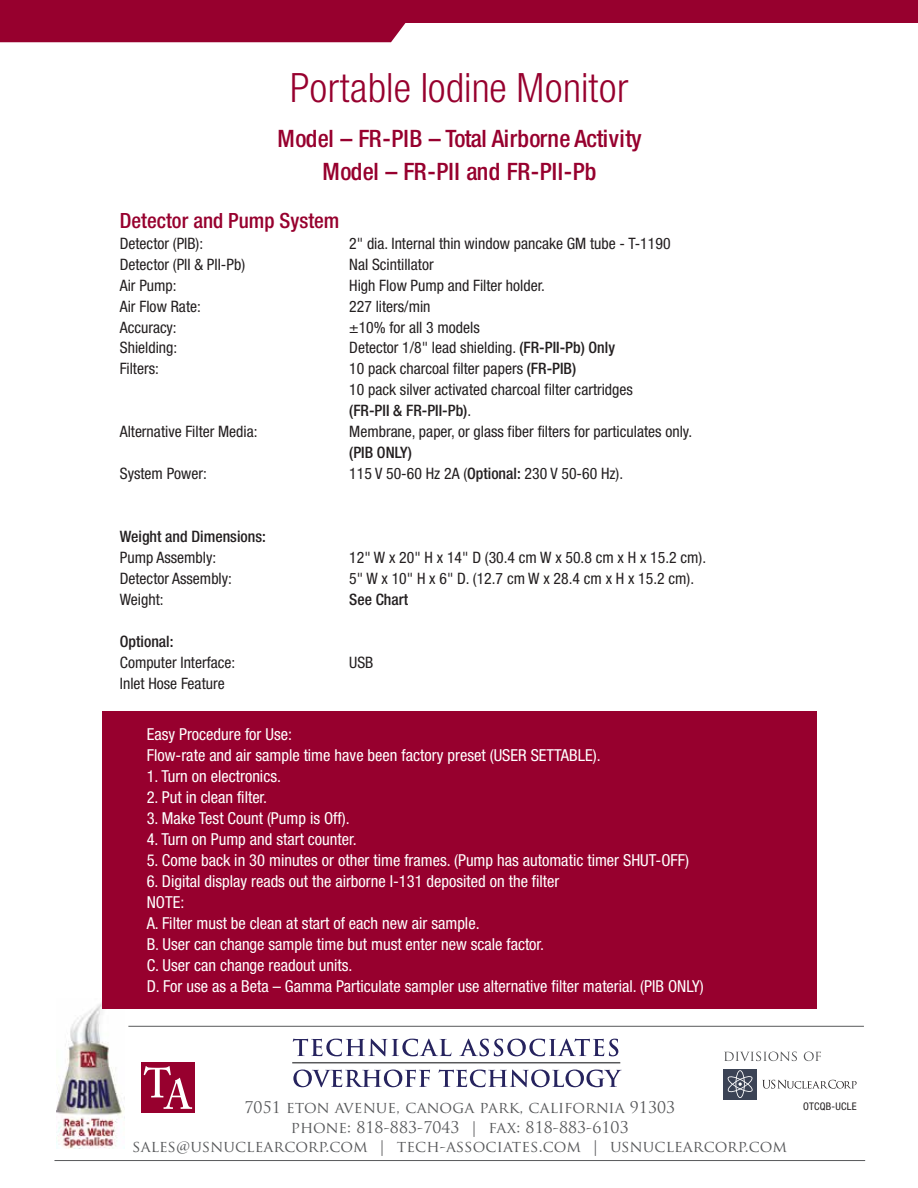
<style>
.page{position:relative;width:918px;height:1188px;background:#fff}
.page>*{position:absolute;margin:0;border:0;box-sizing:border-box;transform-origin:0 0}
.t1{font:300 condensed 40.5px "Helvetica Neue";letter-spacing:.01em;color:#97002e}
.t2{font:500 condensed 24px/33px "Helvetica Neue";color:#97002e;text-align:center}
.t3{font:500 condensed 21px "Helvetica Neue";color:#97002e}
.t4{font:condensed 16.5px/21px "Helvetica Neue LT";color:#fff}
.t5{font:condensed 15.75px/21px "Helvetica Neue LT";color:#231f20}
.t6{font:15.75px/19.5px "Trajan Pro";letter-spacing:.005em;color:#58595b;text-align:center}
.t7{font:500 condensed 15.75px "Helvetica Neue";color:#231f20}
.t8{font:condensed 10.5px "Helvetica Neue";letter-spacing:.02em;color:#231f20}
.s1{font-family:"Helvetica Neue";font-weight:500}
.s2{font-family:"Helvetica Neue LT";font-weight:400}
</style>
<div class="page">
<div style="left:723px;top:1069px;width:34px;height:30px;background:#3b4355"></div>
<svg style="left:727px;top:1070px;width:26px;height:28px"></svg>
<div style="left:0;top:23px;width:406px;height:19px;background:#97002e"></div>
<div style="left:0;top:0;width:918px;height:23px;background:#97002e"></div>
<hr style="left:54px;top:1160px;width:811px;height:1px;background:#58595b">
<img style="left:57px;top:1002px;width:67px;height:147px">
<svg style="left:293px;top:1039px;width:158px;height:17px"></svg>
<svg style="left:459px;top:1039px;width:159px;height:17px"></svg>
<svg style="left:293px;top:1070px;width:137px;height:17px"></svg>
<svg style="left:439px;top:1070px;width:183px;height:17px"></svg>
<hr style="left:292px;top:1062px;width:328px;height:1px;background:#58595b">
<hr style="left:128px;top:1026px;width:736px;height:1px;background:#58595b">
<div style="left:141px;top:1062px;width:54px;height:51px;background:#97002e"></div>
<svg style="left:144px;top:1066px;width:48px;height:43px"></svg>
<svg style="left:724px;top:1052px;width:73px;height:9px"></svg>
<svg style="left:804px;top:1052px;width:17px;height:9px"></svg>
<svg style="left:762px;top:1080px;width:95px;height:9px"></svg>
<div style="left:102px;top:711px;width:715px;height:298px;background:#97002e"></div>
<h1 class="t1" style="left:290px;top:65px;width:340px">Portable Iodine Monitor</h1>
<h2 class="t2" style="left:277px;top:122px;width:366px">Model – FR-PIB – Total Airborne Activity<br>Model – FR-PII and FR-PII-Pb</h2>
<h3 class="t3" style="left:120px;top:208px;width:221px">Detector and Pump System</h3>
<p class="t5" style="left:120px;top:232px;width:85px">Detector (PIB):</p>
<p class="t5" style="left:349px;top:232px;width:323px">2" dia. Internal thin window pancake GM tube - T-1190</p>
<p class="t5" style="left:120px;top:253px;width:127px">Detector (PII &amp; PII-Pb)</p>
<p class="t5" style="left:349px;top:253px;width:86px">NaI Scintillator</p>
<p class="t5" style="left:120px;top:274px;width:58px">Air Pump:</p>
<p class="t5" style="left:349px;top:274px;width:197px">High Flow Pump and Filter holder.</p>
<p class="t5" style="left:120px;top:295px;width:83px">Air Flow Rate:</p>
<p class="t5" style="left:349px;top:295px;width:83px">227 liters/min</p>
<p class="t5" style="left:120px;top:316px;width:58px">Accuracy:</p>
<p class="t5" style="left:349px;top:316px;width:132px">±10% for all 3 models</p>
<p class="t5" style="left:120px;top:337px;width:59px">Shielding:</p>
<p class="t5" style="left:349px;top:337px;width:267px">Detector 1/8" lead shielding. <span class="s1">(FR-PII-Pb) Only</span></p>
<p class="t5" style="left:120px;top:358px;width:41px">Filters:</p>
<p class="t5" style="left:349px;top:358px;width:285px">10 pack charcoal filter papers <span class="s1">(FR-PIB)<br></span>10 pack silver activated charcoal filter cartridges</p>
<p class="t7" style="left:349px;top:402px;width:123px">(FR-PII &amp; FR-PII-Pb)<span class="s2">.</span></p>
<p class="t5" style="left:120px;top:421px;width:139px">Alternative Filter Media:</p>
<p class="t5" style="left:349px;top:421px;width:345px">Membrane, paper, or glass fiber filters for particulates only.</p>
<p class="t7" style="left:349px;top:443px;width:64px">(PIB ONLY)</p>
<p class="t5" style="left:120px;top:463px;width:88px">System Power:</p>
<p class="t5" style="left:349px;top:463px;width:275px">115 V 50-60 Hz 2A (<span class="s1">Optional:</span> 230 V 50-60 Hz).</p>
<p class="t7" style="left:120px;top:527px;width:148px">Weight and Dimensions:</p>
<p class="t5" style="left:120px;top:547px;width:98px">Pump Assembly:</p>
<p class="t5" style="left:349px;top:547px;width:358px">12" W x 20" H x 14" D (30.4 cm W x 50.8 cm x H x 15.2 cm).</p>
<p class="t5" style="left:120px;top:568px;width:114px">Detector Assembly:</p>
<p class="t5" style="left:349px;top:568px;width:346px">5" W x 10" H x 6" D. (12.7 cm W x 28.4 cm x H x 15.2 cm).</p>
<p class="t5" style="left:120px;top:589px;width:45px">Weight:</p>
<p class="t7" style="left:349px;top:590px;width:60px">See Chart</p>
<p class="t7" style="left:120px;top:632px;width:55px">Optional:</p>
<p class="t5" style="left:120px;top:652px;width:117px">Computer Interface:</p>
<p class="t5" style="left:349px;top:652px;width:26px">USB</p>
<p class="t5" style="left:120px;top:673px;width:106px">Inlet Hose Feature</p>
<p class="t4" style="left:147px;top:724px;width:455px">Easy Procedure for Use:<br>Flow-rate and air sample time have been factory preset (USER SETTABLE).</p>
<p class="t4" style="left:147px;top:766px;width:136px">1. Turn on electronics.</p>
<p class="t4" style="left:147px;top:787px;width:122px">2. Put in clean filter.</p>
<p class="t4" style="left:147px;top:808px;width:205px">3. Make Test Count (Pump is Off).</p>
<p class="t4" style="left:147px;top:829px;width:212px">4. Turn on Pump and start counter.</p>
<p class="t4" style="left:147px;top:850px;width:544px">5. Come back in 30 minutes or other time frames. (Pump has automatic timer SHUT-OFF)</p>
<p class="t4" style="left:147px;top:871px;width:559px">6. Digital display reads out the airborne I-131 deposited on the filter<br>NOTE:<br>A. Filter must be clean at start of each new air sample.<br>B. User can change sample time but must enter new scale factor.<br>C. User can change readout units.<br>D. For use as a Beta – Gamma Particulate sampler use alternative filter material. (PIB ONLY)</p>
<p class="t6" style="left:245px;top:1098px;width:432px">7051 ETON AVENUE, CANOGA PARK, CALIFORNIA 91303</p>
<p class="t8" style="left:803px;top:1100px;width:55px">OTCQB-UCLE</p>
<p class="t6" style="left:132px;top:1117px;width:656px">PHONE: 818-883-7043 | FAX: 818-883-6103<br>SALES@USNUCLEARCORP.COM | TECH-ASSOCIATES.COM | USNUCLEARCORP.COM</p>
</div>
